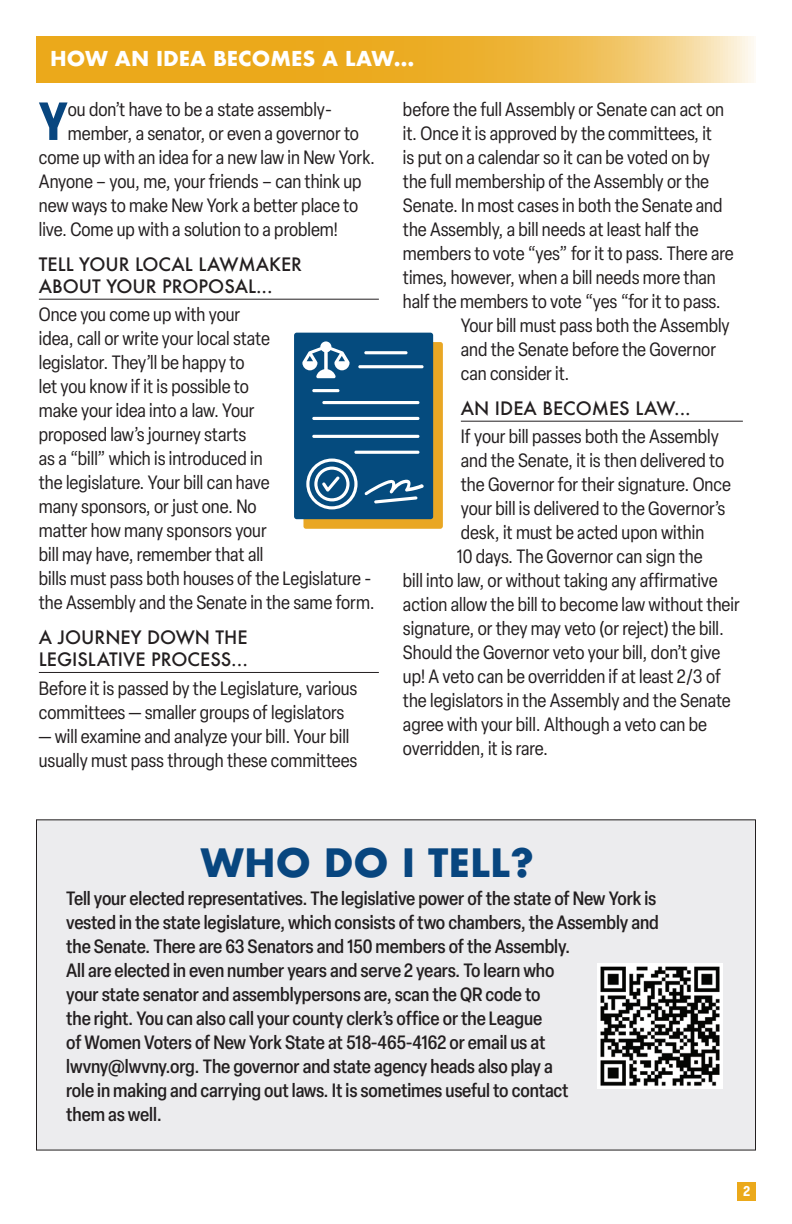
<style>
.page{position:relative;width:792px;height:1224px;background:#fff}
.page>*{position:absolute;margin:0;border:0;box-sizing:border-box;transform-origin:0 0}
.text_elza{font:700 condensed 52.8px "Elza";color:#08467f}
.head{font:700 38px "Futura";color:#08467f}
.head-2{font:700 20px "Futura";color:#fff}
.text_elza-2{font:condensed 19px/24px "Elza";color:#231f20}
.text_elza-3{font:500 condensed 19px/24px "Elza";letter-spacing:-.005em;color:#231f20}
.minihead_copy{font:500 18px/22px "Futura";color:#231f20}
.text{font:700 condensed 14px "Elza";color:#fff}
</style>
<div class="page">
<div style="left:36px;top:820px;width:720px;height:330px;background:#ececee"></div>
<hr style="left:39px;top:299px;width:340px;height:1px;background:#231f20">
<hr style="left:39px;top:672px;width:340px;height:1px;background:#231f20">
<hr style="left:461px;top:421px;width:282px;height:1px;background:#231f20">
<svg style="left:36px;top:36px;width:718px;height:46px;background:#edb63e"></svg>
<div style="left:737px;top:1182px;width:19px;height:18px;background:#eba91b"></div>
<div style="left:303px;top:342px;width:140px;height:186px;background:#e9a724;border-radius:3px"></div>
<div style="left:294px;top:333px;width:139px;height:186px;background:#054b7e;border-radius:3px"></div>
<svg style="left:302px;top:341px;width:48px;height:37px"></svg>
<hr style="left:364px;top:351px;width:44px;height:3px;background:#fff;border-radius:2px">
<hr style="left:358px;top:365px;width:66px;height:3px;background:#fff;border-radius:2px">
<hr style="left:312px;top:389px;width:27px;height:3px;background:#fff;border-radius:2px">
<hr style="left:322px;top:401px;width:97px;height:3px;background:#fff;border-radius:2px">
<hr style="left:312px;top:417px;width:107px;height:3px;background:#fff;border-radius:2px">
<hr style="left:312px;top:435px;width:107px;height:3px;background:#fff;border-radius:2px">
<hr style="left:354px;top:451px;width:65px;height:3px;background:#fff;border-radius:2px">
<svg style="left:306px;top:459px;width:52px;height:50px"></svg>
<svg style="left:364px;top:479px;width:60px;height:24px"></svg>
<img style="left:598px;top:963px;width:125px;height:125px">
<p class="head-2" style="left:50px;top:44px;width:366px">HOW AN IDEA BECOMES A LAW…</p>
<p class="text_elza" style="left:39px;top:84px;width:31px">Y</p>
<p class="text_elza-2" style="left:68px;top:97px;width:266px">ou don’t have to be a state assembly-</p>
<p class="text_elza-2" style="left:68px;top:121px;width:293px">member, a senator, or even a governor to</p>
<p class="text_elza-2" style="left:39px;top:145px;width:338px">come up with an idea for a new law in New York.</p>
<p class="text_elza-2" style="left:39px;top:169px;width:324px">Anyone – you, me, your friends – can think up</p>
<p class="text_elza-2" style="left:39px;top:193px;width:321px">new ways to make New York a better place to</p>
<p class="text_elza-2" style="left:39px;top:217px;width:301px">live. Come up with a solution to a problem!</p>
<p class="minihead_copy" style="left:39px;top:253px;width:265px">TELL YOUR LOCAL LAWMAKER<br>ABOUT YOUR PROPOSAL...</p>
<p class="text_elza-2" style="left:39px;top:302px;width:337px">Once you come up with your<br>idea, call or write your local state<br>legislator. They’ll be happy to<br>let you know if it is possible to<br>make your idea into a law. Your<br>proposed law’s journey starts<br>as a “bill” which is introduced in<br>the legislature. Your bill can have<br>many sponsors, or just one. No<br>matter how many sponsors your<br>bill may have, remember that all<br>bills must pass both houses of the Legislature - the Assembly and the Senate in the same form.</p>
<p class="minihead_copy" style="left:39px;top:626px;width:211px">A JOURNEY DOWN THE<br>LEGISLATIVE PROCESS...</p>
<p class="text_elza-2" style="left:39px;top:675px;width:320px">Before it is passed by the Legislature, various committees — smaller groups of legislators</p>
<p class="text_elza-2" style="left:39px;top:723px;width:320px">— will examine and analyze your bill. Your bill usually must pass through these committees</p>
<p class="text_elza-2" style="left:403px;top:97px;width:323px">before the full Assembly or Senate can act on</p>
<p class="text_elza-2" style="left:403px;top:121px;width:311px">it. Once it is approved by the committees, it</p>
<p class="text_elza-2" style="left:403px;top:145px;width:309px">is put on a calendar so it can be voted on by</p>
<p class="text_elza-2" style="left:403px;top:169px;width:308px">the full membership of the Assembly or the</p>
<p class="text_elza-2" style="left:403px;top:193px;width:321px">Senate. In most cases in both the Senate and</p>
<p class="text_elza-2" style="left:403px;top:217px;width:297px">the Assembly, a bill needs at least half the</p>
<p class="text_elza-2" style="left:403px;top:241px;width:332px">members to vote “yes” for it to pass. There are</p>
<p class="text_elza-2" style="left:403px;top:265px;width:314px">times, however, when a bill needs more than</p>
<p class="text_elza-2" style="left:403px;top:289px;width:319px">half the members to vote “yes “for it to pass.</p>
<p class="text_elza-2" style="left:461px;top:313px;width:270px">Your bill must pass both the Assembly</p>
<p class="text_elza-2" style="left:461px;top:337px;width:257px">and the Senate before the Governor</p>
<p class="text_elza-2" style="left:461px;top:361px;width:110px">can consider it.</p>
<p class="minihead_copy" style="left:461px;top:397px;width:231px">AN IDEA BECOMES LAW...</p>
<p class="text_elza-2" style="left:461px;top:424px;width:260px">If your bill passes both the Assembly</p>
<p class="text_elza-2" style="left:461px;top:448px;width:265px">and the Senate, it is then delivered to</p>
<p class="text_elza-2" style="left:461px;top:472px;width:272px">the Governor for their signature. Once</p>
<p class="text_elza-2" style="left:461px;top:496px;width:266px">your bill is delivered to the Governor’s</p>
<p class="text_elza-2" style="left:461px;top:520px;width:245px">desk, it must be acted upon within</p>
<p class="text_elza-2" style="left:457px;top:544px;width:247px">10 days. The Governor can sign the</p>
<p class="text_elza-2" style="left:403px;top:568px;width:316px">bill into law, or without taking any affirmative</p>
<p class="text_elza-2" style="left:403px;top:592px;width:338px">action allow the bill to become law without their</p>
<p class="text_elza-2" style="left:403px;top:616px;width:323px">signature, or they may veto (or reject) the bill.</p>
<p class="text_elza-2" style="left:403px;top:640px;width:319px">Should the Governor veto your bill, don’t give</p>
<p class="text_elza-2" style="left:403px;top:664px;width:319px">up! A veto can be overridden if at least 2/3 of</p>
<p class="text_elza-2" style="left:403px;top:688px;width:329px">the legislators in the Assembly and the Senate</p>
<p class="text_elza-2" style="left:403px;top:712px;width:306px">agree with your bill. Although a veto can be</p>
<p class="text_elza-2" style="left:403px;top:736px;width:147px">overridden, it is rare.</p>
<p class="head" style="left:200px;top:835px;width:335px">WHO DO I TELL?</p>
<p class="text_elza-3" style="left:66px;top:886px;width:594px">Tell your elected representatives. The legislative power of the state of New York is vested in the state legislature, which consists of two chambers, the Assembly and the Senate. There are 63 Senators and 150 members of the Assembly.<br>All are elected in even number years and serve 2 years. To learn who<br>your state senator and assemblypersons are, scan the QR code to<br>the right. You can also call your county clerk’s office or the League<br>of Women Voters of New York State at 518-465-4162 or email us at lwvny@lwvny.org. The governor and state agency heads also play a<br>role in making and carrying out laws. It is sometimes useful to contact<br>them as well.</p>
<p class="text" style="left:743px;top:1181px;width:8px">2</p>
</div>
